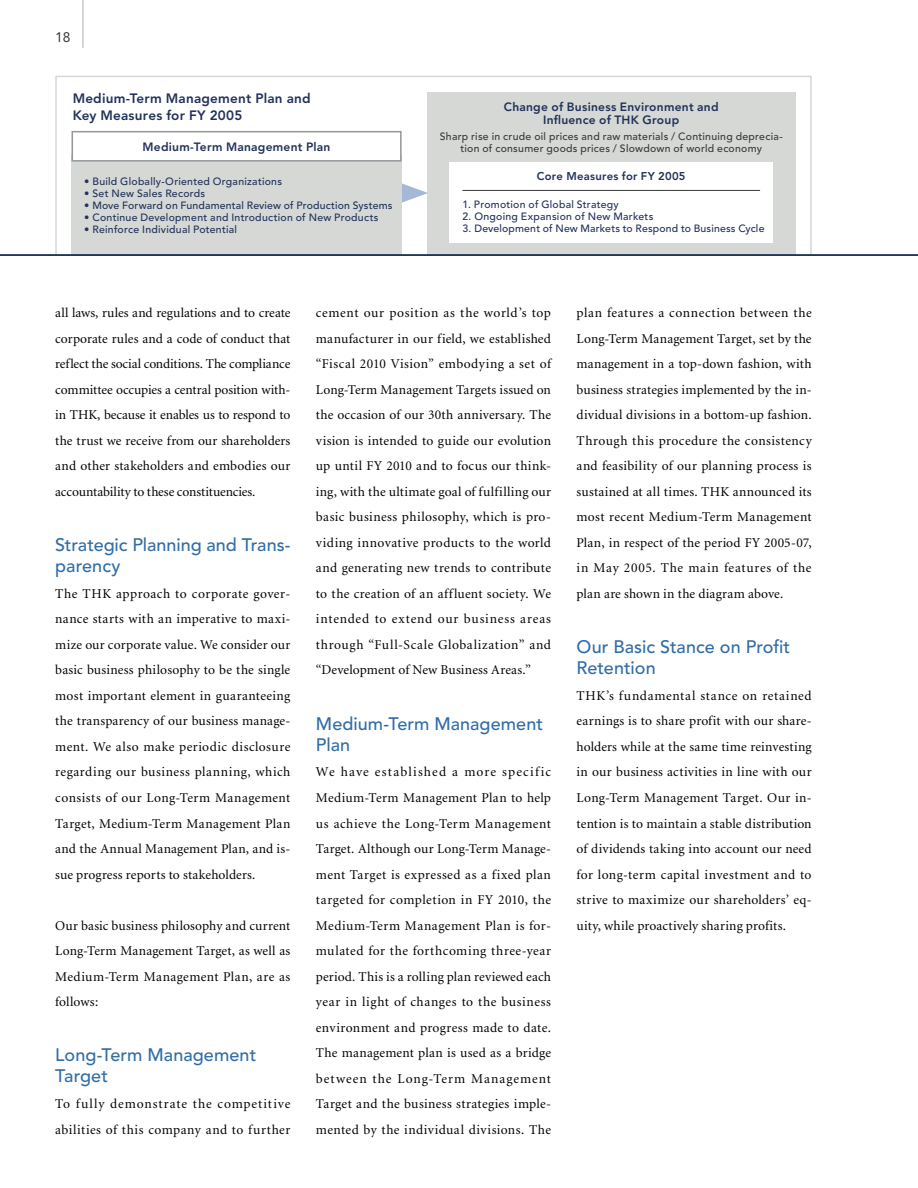
<style>
.page{position:relative;width:918px;height:1188px;background:#fff}
.page>*{position:absolute;margin:0;border:0;box-sizing:border-box;transform-origin:0 0}
.t1{font:500 18px/21px "Avenir";color:#306da6}
.t2{font:13.8px "Avenir";color:#393939}
.t3{font:13.5px/25.5px "Minion";letter-spacing:.02em;color:#000;text-align:justify}
.t4{font:13.5px/25.5px "Minion";letter-spacing:.055em;color:#000}
.t5{font:800 13.5px/17.7px "Avenir";letter-spacing:.015em;color:#21315a}
.t6{font:800 12px/13.5px "Avenir";letter-spacing:.02em;color:#21315a;text-align:center}
.t7{font:800 11.25px "Avenir";letter-spacing:.025em;color:#21315a}
.t8{font:500 10.5px "Avenir";letter-spacing:.02em;color:#21315a}
.t9{font:500 10.5px/12px "Avenir";letter-spacing:.025em;color:#393939;text-align:center}
</style>
<div class="page">
<div style="left:55px;top:76px;width:757px;height:179px;border:2px solid #d5d8d4"></div>
<div style="left:427px;top:93px;width:368px;height:162px;background:#d5d8d4"></div>
<div style="left:450px;top:162px;width:323px;height:81px;background:#fff"></div>
<hr style="left:462px;top:190px;width:298px;height:1px;background:#393939">
<svg style="left:402px;top:183px;width:26px;height:20px"></svg>
<div style="left:72px;top:155px;width:330px;height:100px;background:#d5d8d4"></div>
<div style="left:72px;top:132px;width:329px;height:29px;background:#fff"></div>
<div style="left:72px;top:131px;width:330px;height:31px;border:2px solid #929799"></div>
<hr style="left:83px;top:0;width:1px;height:48px;background:#a9aeb1">
<hr style="left:0;top:254px;width:918px;height:2px;background:#21315a">
<p class="t2" style="left:55px;top:30px;width:17px">18</p>
<p class="t5" style="left:73px;top:89px;width:239px">Medium-Term Management Plan and<br>Key Measures for FY 2005</p>
<p class="t6" style="left:143px;top:140px;width:189px">Medium-Term Management Plan</p>
<p class="t8" style="left:84px;top:175px;width:199px">• Build Globally-Oriented Organizations</p>
<p class="t8" style="left:84px;top:187px;width:122px">• Set New Sales Records</p>
<p class="t8" style="left:84px;top:199px;width:310px">• Move Forward on Fundamental Review of Production Systems</p>
<p class="t8" style="left:84px;top:211px;width:296px">• Continue Development and Introduction of New Products</p>
<p class="t8" style="left:84px;top:223px;width:154px">• Reinforce Individual Potential</p>
<p class="t6" style="left:504px;top:100px;width:216px">Change of Business Environment and<br>Influence of THK Group</p>
<p class="t9" style="left:440px;top:131px;width:344px">Sharp rise in crude oil prices and raw materials / Continuing deprecia&shy;tion of consumer goods prices / Slowdown of world economy</p>
<p class="t7" style="left:537px;top:169px;width:150px">Core Measures for FY 2005</p>
<p class="t8" style="left:462px;top:199px;width:158px">1. Promotion of Global Strategy</p>
<p class="t8" style="left:462px;top:211px;width:193px">2. Ongoing Expansion of New Markets</p>
<p class="t8" style="left:462px;top:223px;width:304px">3. Development of New Markets to Respond to Business Cycle</p>
<p class="t3" style="left:55px;top:301px;width:237px">all laws, rules and regulations and to create corporate rules and a code of conduct that reflect the social conditions. The compliance committee occupies a central position with&shy;in THK, because it enables us to respond to the trust we receive from our shareholders and other stakeholders and embodies our accountability to these constituencies.</p>
<h1 class="t1" style="left:55px;top:535px;width:237px">Strategic Planning and Trans&shy;parency</h1>
<p class="t3" style="left:55px;top:581px;width:237px">The THK approach to corporate gover&shy;nance starts with an imperative to maxi&shy;mize our corporate value. We consider our basic business philosophy to be the single most important element in guaranteeing the transparency of our business manage&shy;ment. We also make periodic disclosure regarding our business planning, which consists of our Long-Term Management Target, Medium-Term Management Plan and the Annual Management Plan, and is&shy;sue progress reports to stakeholders.</p>
<p class="t3" style="left:55px;top:913px;width:237px">Our basic business philosophy and current Long-Term Management Target, as well as Medium-Term Management Plan, are as follows:</p>
<h1 class="t1" style="left:55px;top:1045px;width:203px">Long-Term Management<br>Target</h1>
<p class="t4" style="left:55px;top:1092px;width:237px">To fully demonstrate the competitive abilities of this company and to further</p>
<p class="t3" style="left:316px;top:301px;width:237px">cement our position as the world’s top manufacturer in our field, we established “Fiscal 2010 Vision” embodying a set of Long-Term Management Targets issued on the occasion of our 30th anniversary. The vision is intended to guide our evolution up until FY 2010 and to focus our think&shy;ing, with the ultimate goal of fulfilling our basic business philosophy, which is pro&shy;viding innovative products to the world and generating new trends to contribute to the creation of an affluent society. We intended to extend our business areas through “Full-Scale Globalization” and “Development of New Business Areas.”</p>
<h1 class="t1" style="left:316px;top:713px;width:229px">Medium-Term Management<br>Plan</h1>
<p class="t3" style="left:316px;top:760px;width:237px">We have established a more specific Medium-Term Management Plan to help us achieve the Long-Term Management Target. Although our Long-Term Manage&shy;ment Target is expressed as a fixed plan targeted for completion in FY 2010, the Medium-Term Management Plan is for&shy;mulated for the forthcoming three-year period. This is a rolling plan reviewed each year in light of changes to the business environment and progress made to date.<br>The management plan is used as a bridge between the Long-Term Management Target and the business strategies imple&shy;mented by the individual divisions. The</p>
<p class="t3" style="left:577px;top:301px;width:237px">plan features a connection between the Long-Term Management Target, set by the management in a top-down fashion, with business strategies implemented by the in&shy;dividual divisions in a bottom-up fashion.<br>Through this procedure the consistency and feasibility of our planning process is sustained at all times. THK announced its most recent Medium-Term Management Plan, in respect of the period FY 2005-07, in May 2005. The main features of the plan are shown in the diagram above.</p>
<h1 class="t1" style="left:577px;top:637px;width:215px">Our Basic Stance on Profit<br>Retention</h1>
<p class="t3" style="left:577px;top:683px;width:237px">THK’s fundamental stance on retained earnings is to share profit with our share&shy;holders while at the same time reinvesting in our business activities in line with our Long-Term Management Target. Our in&shy;tention is to maintain a stable distribution of dividends taking into account our need for long-term capital investment and to strive to maximize our shareholders’ eq&shy;uity, while proactively sharing profits.</p>
</div>
